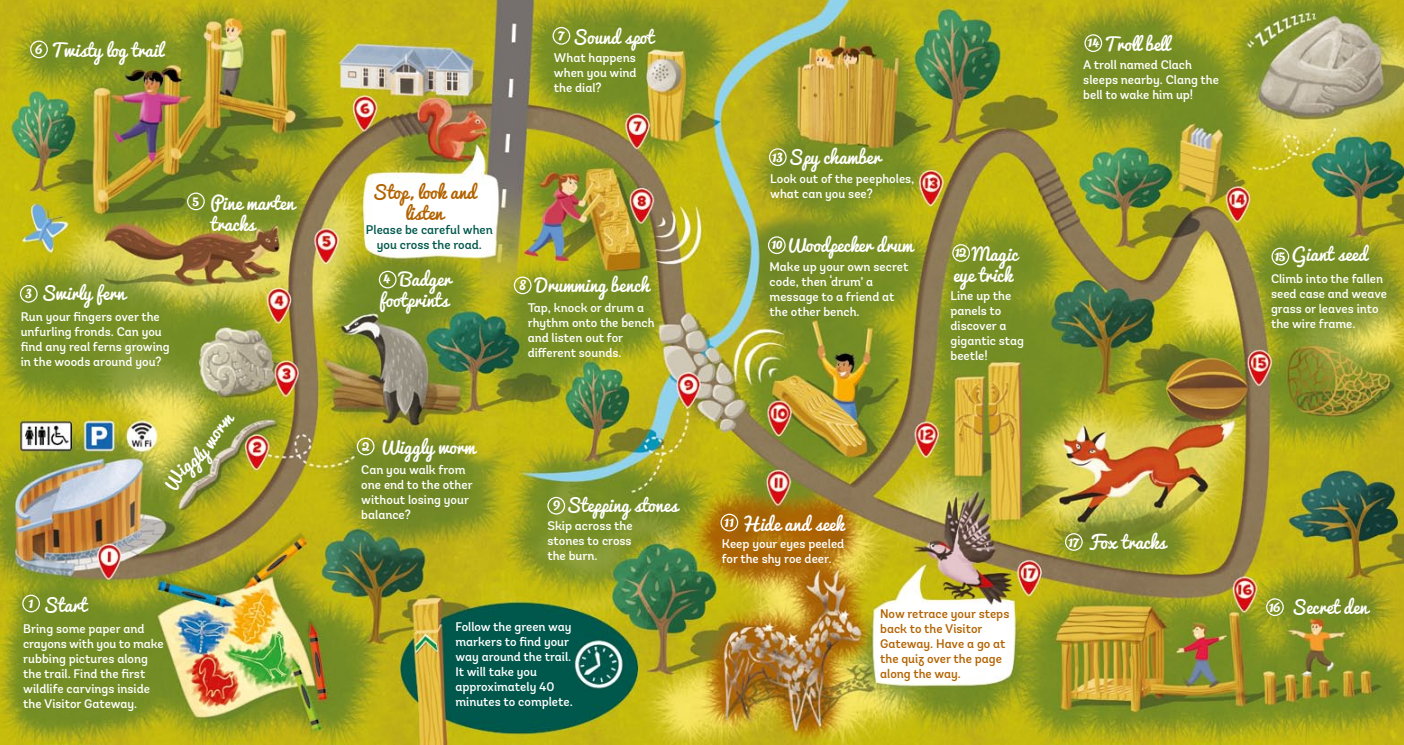
<style>
.page{position:relative;width:1404px;height:745px;background:#fff}
.page>*{position:absolute;margin:0;border:0;box-sizing:border-box;transform-origin:0 0}
.t1{font:17.5px/21px "Pacifico";color:#fff}
.t2{font:17.5px/21px "Pacifico";color:#b36300;text-align:center}
.t3{font:16.25px "Pacifico";letter-spacing:-.05em;color:#fff}
.t4{font:500 12.5px/15px "Andes";color:#fff}
.t5{font:500 12.5px/15px "Andes";color:#b36300}
.t6{font:500 12.5px/15px "Andes";color:#00584c;text-align:center}
.s1{font-size:16.25px}
</style>
<div class="page">
<img style="left:0;top:0;width:1403px;height:744px">
<div style="left:22px;top:594px;width:18px;height:18px;border:1px solid #fff;border-radius:50%"></div>
<div style="left:20px;top:285px;width:18px;height:17px;border:1px solid #fff;border-radius:50%"></div>
<div style="left:357px;top:437px;width:17px;height:18px;border:1px solid #fff;border-radius:50%"></div>
<div style="left:1064px;top:532px;width:18px;height:18px;border:1px solid #fff;border-radius:50%"></div>
<div style="left:1265px;top:598px;width:18px;height:17px;border:1px solid #fff;border-radius:50%"></div>
<div style="left:1271px;top:247px;width:17px;height:18px;border:1px solid #fff;border-radius:50%"></div>
<div style="left:1084px;top:34px;width:18px;height:18px;border:1px solid #fff;border-radius:50%"></div>
<div style="left:952px;top:244px;width:17px;height:18px;border:1px solid #fff;border-radius:50%"></div>
<div style="left:768px;top:148px;width:18px;height:18px;border:1px solid #fff;border-radius:50%"></div>
<div style="left:767px;top:236px;width:18px;height:18px;border:1px solid #fff;border-radius:50%"></div>
<div style="left:720px;top:513px;width:18px;height:18px;border:1px solid #fff;border-radius:50%"></div>
<div style="left:547px;top:496px;width:18px;height:18px;border:1px solid #fff;border-radius:50%"></div>
<div style="left:187px;top:192px;width:18px;height:18px;border:1px solid #fff;border-radius:50%"></div>
<div style="left:30px;top:40px;width:18px;height:18px;border:1px solid #fff;border-radius:50%"></div>
<div style="left:379px;top:270px;width:17px;height:18px;border:1px solid #fff;border-radius:50%"></div>
<div style="left:552px;top:27px;width:18px;height:18px;border:1px solid #fff;border-radius:50%"></div>
<div style="left:514px;top:276px;width:17px;height:18px;border:1px solid #fff;border-radius:50%"></div>
<svg style="left:164px;top:412px;width:72px;height:79px;background:#a0a740"></svg>
<h2 class="t3" style="left:35px;top:33px;width:9px">6</h2>
<h1 class="t1" style="left:51px;top:39px;width:113px">Twisty log trail</h1>
<h2 class="t3" style="left:557px;top:20px;width:6px">7</h2>
<h1 class="t1" style="left:572px;top:26px;width:83px">Sound spot</h1>
<p class="t4" style="left:554px;top:50px;width:84px;text-align:justify">What happens when you wind the dial?</p>
<h1 class="t1" style="left:1103px;top:33px;width:67px">Troll bell</h1>
<h2 class="t3" style="left:1087px;top:26px;width:13px">14</h2>
<p class="t4" style="left:1083px;top:58px;width:137px">A troll named Clach sleeps nearby. Clang the bell to wake him up!</p>
<h2 class="t3" style="left:25px;top:277px;width:8px">3</h2>
<h1 class="t1" style="left:41px;top:282px;width:85px">Swirly fern</h1>
<p class="t4" style="left:21px;top:309px;width:151px">Run your fingers over the unfurling fronds. Can you find any real ferns growing in the woods around you?</p>
<h2 class="t3" style="left:192px;top:185px;width:8px">5</h2>
<h1 class="t1" style="left:211px;top:192px;width:85px">Pine marten tracks</h1>
<h1 class="t2" style="left:372px;top:181px;width:105px">Stop, look and listen</h1>
<p class="t6" style="left:366px;top:222px;width:128px">Please be careful when you cross the road.</p>
<h1 class="t1" style="left:379px;top:268px;width:73px;text-align:right">Badger footprints</h1>
<h2 class="t3" style="left:383px;top:262px;width:9px">4</h2>
<h2 class="t3" style="left:519px;top:268px;width:8px">8</h2>
<h1 class="t1" style="left:535px;top:274px;width:116px">Drumming bench</h1>
<p class="t4" style="left:527px;top:300px;width:128px">Tap, knock or drum a rhythm onto the bench and listen out for different sounds.</p>
<h1 class="t1" style="left:788px;top:147px;width:94px">Spy chamber</h1>
<h2 class="t3" style="left:771px;top:141px;width:13px">13</h2>
<p class="t4" style="left:770px;top:171px;width:146px">Look out of the peepholes, what can you see?</p>
<h1 class="t1" style="left:785px;top:234px;width:129px">Woodpecker drum</h1>
<h1 class="t1" style="left:952px;top:243px;width:66px;text-indent:19px">Magic eye trick</h1>
<h2 class="t3" style="left:771px;top:228px;width:13px">10</h2>
<h2 class="t3" style="left:954px;top:236px;width:14px">12</h2>
<p class="t4" style="left:769px;top:259px;width:140px">Make up your own secret code, then ‘drum’ a message to a friend at the other bench.</p>
<p class="t4" style="left:950px;top:288px;width:75px">Line up the panels to discover a gigantic stag beetle!</p>
<h1 class="t1" style="left:1274px;top:243px;width:95px"><span class="s1">15</span> Giant seed</h1>
<p class="t4" style="left:1270px;top:271px;width:117px">Climb into the fallen seed case and weave grass or leaves into the wire frame.</p>
<h2 class="t3" style="left:362px;top:429px;width:9px">2</h2>
<h1 class="t1" style="left:379px;top:436px;width:97px">Wiggly worm</h1>
<p class="t4" style="left:361px;top:462px;width:113px">Can you walk from one end to the other without losing your balance?</p>
<h1 class="t1" style="left:566px;top:494px;width:113px">Stepping stones</h1>
<h2 class="t3" style="left:553px;top:488px;width:9px">9</h2>
<p class="t4" style="left:547px;top:517px;width:87px;text-align:justify">Skip across the stones to cross the burn.</p>
<h2 class="t3" style="left:724px;top:506px;width:12px">11</h2>
<h1 class="t1" style="left:741px;top:512px;width:104px">Hide and seek</h1>
<p class="t4" style="left:721px;top:536px;width:124px">Keep your eyes peeled for the shy roe deer.</p>
<h2 class="t3" style="left:1067px;top:525px;width:11px">17</h2>
<h1 class="t1" style="left:1088px;top:531px;width:79px">Fox tracks</h1>
<h2 class="t3" style="left:28px;top:587px;width:7px">1</h2>
<h1 class="t1" style="left:43px;top:593px;width:45px">Start</h1>
<p class="t4" style="left:23px;top:620px;width:142px">Bring some paper and crayons with you to make rubbing pictures along the trail. Find the first wildlife carvings inside the Visitor Gateway.</p>
<p class="t4" style="left:455px;top:619px;width:119px">Follow the green way markers to find your way around the trail.<br>It will take you approximately 40 minutes to complete.</p>
<p class="t5" style="left:880px;top:606px;width:131px">Now retrace your steps back to the Visitor<br>Gateway. Have a go at the quiz over the page along the way.</p>
<h2 class="t3" style="left:1268px;top:591px;width:13px">16</h2>
<h1 class="t1" style="left:1291px;top:596px;width:78px">Secret den</h1>
</div>
